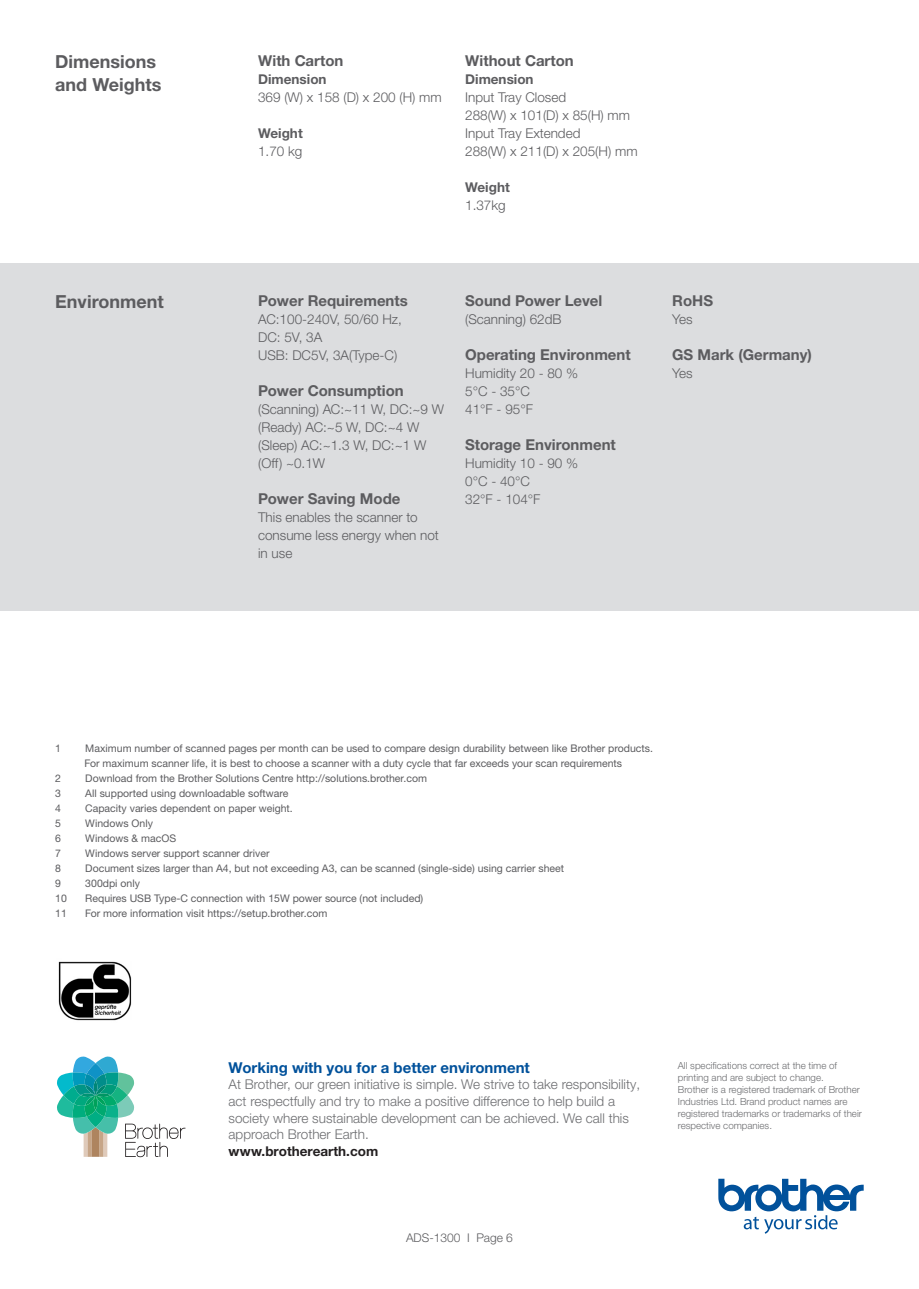
<style>
.page{position:relative;width:919px;height:1289px;background:#fff}
.page>*{position:absolute;margin:0;border:0;box-sizing:border-box;transform-origin:0 0}
.t1{font:700 18px/22.5px "Helvetica Neue LTW1 G";color:#5c5c5f}
.t2{font:700 15px "Helvetica Neue LTW1 G";color:#5c5c5f}
.t3{font:700 15px "Helvetica Neue LTW1 G";color:#01519b}
.t4{font:300 13.5px/18px "Helvetica Neue LTW1 G";color:#5c5c5f}
.t5{font:300 13.5px/16.5px "Helvetica Neue LTW1 G";color:#6c6d70}
.t6{font:700 13.5px "Helvetica Neue LTW1 G";color:#5c5c5f}
.t7{font:700 13.5px "Helvetica Neue LTW1 G";color:#231f20}
.t8{font:300 12px "Helvetica Neue LTW1 G";color:#5c5c5f}
.t9{font:10.5px/15px "Helvetica Neue LTW1 G";color:#5c5c5f}
.t10{font:300 9.75px/12px "Helvetica Neue LTW1 G";color:#6c6d70}
</style>
<div class="page">
<div style="left:0;top:263px;width:918px;height:348px;background:#dcdddf"></div>
<svg style="left:718px;top:1178px;width:145px;height:55px"></svg>
<svg style="left:57px;top:1056px;width:128px;height:101px"></svg>
<img style="left:58px;top:961px;width:74px;height:60px">
<h1 class="t1" style="left:55px;top:50px;width:108px">Dimensions and Weights</h1>
<h1 class="t1" style="left:55px;top:290px;width:110px">Environment</h1>
<h2 class="t2" style="left:258px;top:51px;width:87px">With Carton</h2>
<p class="t6" style="left:258px;top:71px;width:70px">Dimension</p>
<p class="t4" style="left:258px;top:88px;width:185px">369 (W) x 158 (D) x 200 (H) mm</p>
<p class="t6" style="left:258px;top:125px;width:46px">Weight</p>
<p class="t4" style="left:258px;top:142px;width:46px">1.70 kg</p>
<h2 class="t2" style="left:465px;top:51px;width:110px">Without Carton</h2>
<p class="t6" style="left:465px;top:71px;width:70px">Dimension</p>
<p class="t4" style="left:465px;top:88px;width:174px">Input Tray Closed<br>288(W) x 101(D) x 85(H) mm<br>Input Tray Extended<br>288(W) x 211(D) x 205(H) mm</p>
<p class="t6" style="left:465px;top:179px;width:46px">Weight</p>
<p class="t4" style="left:465px;top:196px;width:42px">1.37kg</p>
<h2 class="t2" style="left:258px;top:291px;width:151px">Power Requirements</h2>
<p class="t4" style="left:258px;top:310px;width:145px">AC:100-240V, 50/60 Hz,<br>DC: 5V, 3A<br>USB: DC5V, 3A(Type-C)</p>
<h2 class="t2" style="left:258px;top:381px;width:147px">Power Consumption</h2>
<p class="t4" style="left:258px;top:400px;width:187px">(Scanning) AC:~11 W, DC:~9 W (Ready) AC:~5 W, DC:~4 W (Sleep) AC:~1.3 W, DC:~1 W (Off) ~0.1W</p>
<h2 class="t2" style="left:258px;top:489px;width:144px">Power Saving Mode</h2>
<p class="t4" style="left:258px;top:508px;width:182px">This enables the scanner to consume less energy when not in use</p>
<h2 class="t2" style="left:465px;top:291px;width:139px">Sound Power Level</h2>
<p class="t4" style="left:465px;top:310px;width:98px">(Scanning) 62dB</p>
<h2 class="t2" style="left:465px;top:345px;width:167px">Operating Environment</h2>
<p class="t4" style="left:465px;top:364px;width:115px">Humidity 20 - 80 %<br>5°C - 35°C<br>41°F - 95°F</p>
<h2 class="t2" style="left:465px;top:435px;width:152px">Storage Environment</h2>
<p class="t4" style="left:465px;top:454px;width:115px">Humidity 10 - 90 %<br>0°C - 40°C<br>32°F - 104°F</p>
<h2 class="t2" style="left:672px;top:291px;width:42px">RoHS</h2>
<p class="t4" style="left:672px;top:310px;width:22px">Yes</p>
<h2 class="t2" style="left:672px;top:345px;width:141px">GS Mark (Germany)</h2>
<p class="t4" style="left:672px;top:364px;width:22px">Yes</p>
<p class="t9" style="left:55px;top:740px;width:7px">1</p>
<p class="t9" style="left:84px;top:740px;width:570px">Maximum number of scanned pages per month can be used to compare design durability between like Brother products.<br>For maximum scanner life, it is best to choose a scanner with a duty cycle that far exceeds your scan requirements</p>
<p class="t9" style="left:55px;top:770px;width:7px">2</p>
<p class="t9" style="left:85px;top:770px;width:343px">Download from the Brother Solutions Centre http://solutions.brother.com</p>
<p class="t9" style="left:55px;top:785px;width:7px">3</p>
<p class="t9" style="left:85px;top:785px;width:204px">All supported using downloadable software</p>
<p class="t9" style="left:55px;top:800px;width:7px">4</p>
<p class="t9" style="left:85px;top:800px;width:209px">Capacity varies dependent on paper weight.</p>
<p class="t9" style="left:55px;top:815px;width:7px">5</p>
<p class="t9" style="left:85px;top:815px;width:69px">Windows Only</p>
<p class="t9" style="left:55px;top:830px;width:7px">6</p>
<p class="t9" style="left:85px;top:830px;width:92px">Windows &amp; macOS</p>
<p class="t9" style="left:55px;top:845px;width:7px">7</p>
<p class="t9" style="left:85px;top:845px;width:186px">Windows server support scanner driver</p>
<p class="t9" style="left:55px;top:860px;width:7px">8</p>
<p class="t9" style="left:85px;top:860px;width:480px">Document sizes larger than A4, but not exceeding A3, can be scanned (single-side) using carrier sheet</p>
<p class="t9" style="left:55px;top:875px;width:7px">9</p>
<p class="t9" style="left:85px;top:875px;width:56px">300dpi only</p>
<p class="t9" style="left:55px;top:890px;width:13px">10</p>
<p class="t9" style="left:85px;top:890px;width:339px">Requires USB Type-C connection with 15W power source (not included)</p>
<p class="t9" style="left:55px;top:905px;width:13px">11</p>
<p class="t9" style="left:85px;top:905px;width:243px">For more information visit https://setup.brother.com</p>
<h2 class="t3" style="left:228px;top:1058px;width:303px">Working with you for a better environment</h2>
<p class="t5" style="left:228px;top:1076px;width:413px">At Brother, our green initiative is simple. We strive to take responsibility, act respectfully and try to make a positive difference to help build a society where sustainable development can be achieved. We call this approach Brother Earth.</p>
<p class="t7" style="left:228px;top:1142px;width:151px">www.brotherearth.com</p>
<p class="t8" style="left:406px;top:1230px;width:108px">ADS-1300 I Page 6</p>
<p class="t10" style="left:677px;top:1059px;width:185px">All specifications correct at the time of printing and are subject to change.<br>Brother is a registered trademark of Brother Industries Ltd. Brand product names are registered trademarks or trademarks of their respective companies.</p>
</div>
